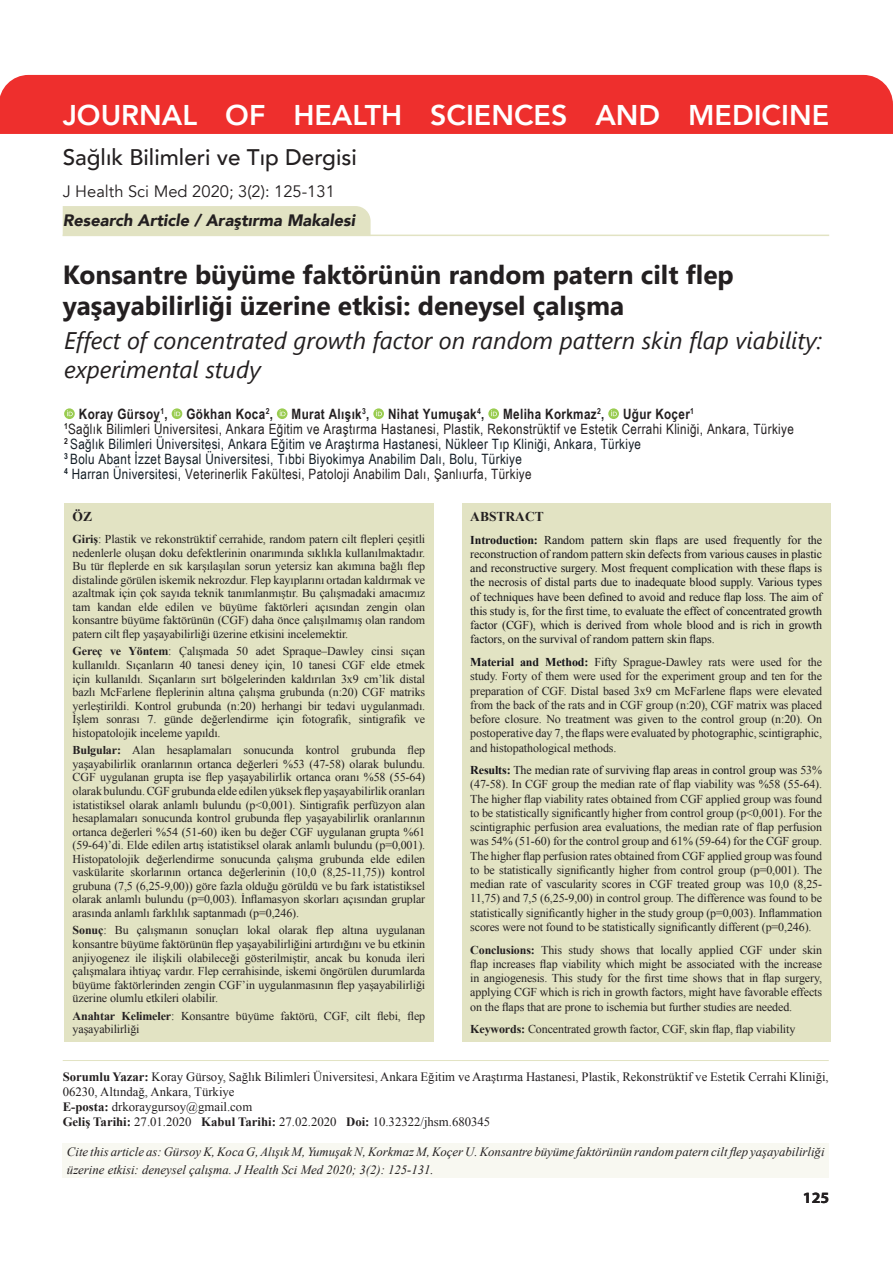
<style>
.page{position:relative;width:893px;height:1263px;background:#fff}
.page>*{position:absolute;margin:0;border:0;box-sizing:border-box;transform-origin:0 0}
.t1{font:800 28.5px "Avenir";color:#fff}
.t2{font:700 26.25px/31.5px "Segoe UI";color:#231f20}
.t3{font:italic 24px/28.8px "Segoe UI";color:#231f20}
.t4{font:500 22.5px "Avenir";color:#231f20}
.t5{font:italic 900 16.5px "Avenir";color:#231f20}
.t6{font:16.5px "Avenir";color:#231f20}
.t7{font:700 15.75px "Branding Sans";color:#231f20}
.t8{font:14.25px/15px "Arial Narrow";letter-spacing:.025em;color:#131d25}
.t9{font:700 14.25px "Arial Narrow";letter-spacing:.025em;color:#231f20}
.t10{font:700 13.5px "Times New Roman";color:#231f20}
.t11{font:12.75px/15.3px "Times New Roman";color:#231f20}
.t12{font:italic 12.75px/17.2px "Times New Roman";color:#231f20}
.t13{font:12px/13.5px "Times New Roman";letter-spacing:-.01em;color:#231f20;text-align:justify}
.t14{font:12px/14.2px "Times New Roman";letter-spacing:-.01em;color:#151318;text-align:justify}
.s1{font-weight:700;color:#231f20}
.s2{color:#231f20}
.s3{font-weight:700}
.s4{font-weight:700;color:#151318}
.s5{color:#151318}
</style>
<div class="page">
<svg style="left:64px;top:408px;width:11px;height:11px"></svg>
<svg style="left:67px;top:410px;width:6px;height:6px"></svg>
<svg style="left:172px;top:408px;width:10px;height:11px"></svg>
<svg style="left:174px;top:410px;width:6px;height:6px"></svg>
<svg style="left:277px;top:408px;width:10px;height:11px"></svg>
<svg style="left:280px;top:410px;width:5px;height:6px"></svg>
<svg style="left:373px;top:408px;width:11px;height:11px"></svg>
<svg style="left:376px;top:410px;width:6px;height:6px"></svg>
<svg style="left:488px;top:408px;width:11px;height:11px"></svg>
<svg style="left:491px;top:410px;width:6px;height:6px"></svg>
<svg style="left:608px;top:408px;width:11px;height:11px"></svg>
<svg style="left:611px;top:410px;width:6px;height:6px"></svg>
<div style="left:462px;top:503px;width:369px;height:539px;background:#e2e3c3"></div>
<div style="left:64px;top:503px;width:370px;height:539px;background:#e2e3c3"></div>
<hr style="left:63px;top:1060px;width:766px;height:1px;background:#e2e3c3">
<div style="left:63px;top:1143px;width:766px;height:35px;background:#f8f8f1"></div>
<div style="left:0;top:75px;width:893px;height:59px;background:#ee2f2d"></div>
<hr style="left:63px;top:235px;width:766px;height:1px;background:#e2e3c3">
<div style="left:63px;top:206px;width:308px;height:29px;background:#e2e3c3"></div>
<h1 class="t1" style="left:63px;top:93px;width:768px">JOURNAL OF HEALTH SCIENCES AND MEDICINE</h1>
<h3 class="t4" style="left:63px;top:137px;width:296px">Sağlık Bilimleri ve Tıp Dergisi</h3>
<h3 class="t6" style="left:63px;top:181px;width:274px">J Health Sci Med 2020; 3(2): 125-131</h3>
<h3 class="t5" style="left:63px;top:207px;width:294px">Research Article / Araştırma Makalesi</h3>
<h2 class="t2" style="left:63px;top:257px;width:673px">Konsantre büyüme faktörünün random patern cilt flep yaşayabilirliği üzerine etkisi: deneysel çalışma</h2>
<h3 class="t3" style="left:64px;top:325px;width:759px">Effect of concentrated growth factor on random pattern skin flap viability: experimental study</h3>
<p class="t9" style="left:79px;top:403px;width:90px">Koray Gürsoy<sup>1</sup>,</p>
<p class="t9" style="left:186px;top:403px;width:88px">Gökhan Koca<sup>2</sup>,</p>
<p class="t9" style="left:292px;top:403px;width:79px">Murat Alışık<sup>3</sup>,</p>
<p class="t9" style="left:388px;top:403px;width:98px">Nihat Yumuşak<sup>4</sup>,</p>
<p class="t9" style="left:503px;top:403px;width:103px">Meliha Korkmaz<sup>2</sup>,</p>
<p class="t8" style="left:64px;top:406px;width:731px;text-indent:559px"><span class="s1">Uğur Koçer</span><sup>1<br>1</sup><span class="s2">Sağlık Bilimleri Üniversitesi, Ankara Eğitim ve Araştırma Hastanesi, Plastik, Rekonstrüktif ve Estetik Cerrahi Kliniği, Ankara, Türkiye </span><sup>2</sup> Sağlık Bilimleri Üniversitesi, Ankara Eğitim ve Araştırma Hastanesi, Nükleer Tıp Kliniği, Ankara, Türkiye<br><sup>3</sup> Bolu Abant İzzet Baysal Üniversitesi, Tıbbi Biyokimya Anabilim Dalı, Bolu, Türkiye<br><sup>4</sup> Harran Üniversitesi, <span class="s2">Veterinerlik Fakültesi, Patoloji Anabilim Dalı, Şanlıurfa, Türkiye</span></p>
<p class="t10" style="left:470px;top:507px;width:75px">ABSTRACT</p>
<p class="t14" style="left:470px;top:532px;width:353px"><span class="s3">Introduction:</span> Random pattern skin flaps are used frequently for the reconstruction of random <span class="s2">pattern</span> skin defects from various causes in plastic and reconstructive surgery. Most frequent complication with these flaps is the necrosis of distal parts due to inadequate blood supply. Various types of techniques have been defined to avoid and reduce flap loss. The aim of this study is, for the first time, to evaluate the effect of concentrated growth factor (CGF), which is derived from whole blood and is rich in growth factors, on the survival of random pattern skin flaps.</p>
<p class="t13" style="left:470px;top:655px;width:353px;line-height:14.2px"><span class="s4">Material and Method:</span> <span class="s5">Fifty</span> Sprague-Dawley rats were used for the study. Forty of them were used for the experiment group and ten for the preparation of CGF. Distal based 3x9 cm McFarlene flaps were elevated from the back of the rats and in CGF group (n:20), CGF matrix was placed before closure. No treatment was given to the control group (n:20). On postoperative day 7, the flaps were evaluated by photographic, scintigraphic, and histopathological methods.</p>
<p class="t13" style="left:470px;top:763px;width:353px;line-height:14.2px"><span class="s4">Results:</span> <span class="s5">The median rate of surviving flap areas in control group was</span> 53% (47-58). In CGF group the median rate of flap viability was %58 (55-64).<br>The higher flap viability rates obtained from CGF applied group was found to be statistically significantly higher from control group (p&lt;0,001). For the scintigraphic perfusion area evaluations, the median rate of flap perfusion was 54% (51-60) for the control group and 61% (59-64) for the CGF group.<br>The higher flap perfusion rates obtained from CGF applied group was found to be statistically significantly higher from control group (p=0,001). The median rate of vascularity scores in CGF treated group was 10,0 (8,25- 11,75) and 7,5 (6,25-9,00) in control group. The difference was found to be statistically significantly higher in the study group (p=0,003). Inflammation scores were not found to be statistically significantly different (p=0,246).</p>
<p class="t13" style="left:470px;top:942px;width:353px;line-height:14.2px"><span class="s3">Conclusions:</span> This study shows that locally applied CGF under skin flap increases flap viability which might be associated with the increase in angiogenesis. This study for the first time shows that in flap surgery, applying CGF which is rich in growth factors, might have favorable effects on the flaps that are prone to ischemia but further studies are needed.</p>
<p class="t13" style="left:470px;top:1022px;width:327px"><span class="s3">Keywords:</span> Concentrated growth factor, CGF, skin flap, flap viability</p>
<p class="t10" style="left:73px;top:507px;width:21px">ÖZ</p>
<p class="t13" style="left:73px;top:532px;width:354px"><span class="s3">Giriş</span>: Plastik ve rekonstrüktif cerrahide, random patern cilt flepleri çeşitli nedenlerle oluşan doku defektlerinin onarımında sıklıkla kullanılmaktadır.<br>Bu tür fleplerde en sık karşılaşılan sorun yetersiz kan akımına bağlı flep distalinde görülen iskemik nekrozdur. Flep kayıplarını ortadan kaldırmak ve azaltmak için çok sayıda teknik tanımlanmıştır. Bu çalışmadaki amacımız tam kandan elde edilen ve büyüme faktörleri açısından zengin olan konsantre büyüme faktörünün (CGF) daha önce çalışılmamış olan random patern cilt flep yaşayabilirliği üzerine etkisini incelemektir.</p>
<p class="t13" style="left:73px;top:644px;width:354px"><span class="s3">Gereç ve Yöntem</span>: Çalışmada 50 adet Spraque–Dawley cinsi sıçan kullanıldı. Sıçanların 40 tanesi deney için, 10 tanesi CGF elde etmek için kullanıldı. Sıçanların sırt bölgelerinden kaldırılan 3x9 cm’lik distal bazlı McFarlene fleplerinin altına çalışma grubunda (n:20) CGF matriks yerleştirildi. Kontrol grubunda (n:20) herhangi bir tedavi uygulanmadı.<br>İşlem sonrası 7. günde değerlendirme için fotografik, sintigrafik ve histopatolojik inceleme yapıldı.</p>
<p class="t13" style="left:73px;top:743px;width:354px"><span class="s3">Bulgular:</span> Alan hesaplamaları sonucunda kontrol grubunda flep yaşayabilirlik oranlarının ortanca değerleri %53 (47-58) olarak bulundu.<br>CGF uygulanan grupta ise flep yaşayabilirlik ortanca oranı %58 (55-64) olarak bulundu. CGF grubunda elde edilen yüksek flep yaşayabilirlik oranları istatistiksel olarak anlamlı bulundu (p&lt;0,001). Sintigrafik perfüzyon alan hesaplamaları sonucunda kontrol grubunda flep yaşayabilirlik oranlarının ortanca değerleri %54 (51-60) iken bu değer CGF uygulanan grupta %61 (59-64)’di. Elde edilen artış istatistiksel olarak anlamlı bulundu (p=0,001).<br>Histopatolojik değerlendirme sonucunda çalışma grubunda elde edilen vaskülarite skorlarının ortanca değerlerinin (10,0 (8,25-11,75)) kontrol grubuna (7,5 (6,25-9,00)) göre fazla olduğu görüldü ve bu fark istatistiksel olarak anlamlı bulundu (p=0,003). İnflamasyon skorları açısından gruplar arasında anlamlı farklılık saptanmadı (p=0,246).</p>
<p class="t13" style="left:73px;top:923px;width:354px"><span class="s3">Sonuç</span>: Bu çalışmanın sonuçları lokal olarak flep altına uygulanan konsantre büyüme faktörünün flep yaşayabilirliğini artırdığını ve bu etkinin anjiyogenez ile ilişkili olabileceği gösterilmiştir, ancak bu konuda ileri çalışmalara ihtiyaç vardır. Flep cerrahisinde, iskemi öngörülen durumlarda büyüme faktörlerinden zengin CGF’in uygulanmasının flep yaşayabilirliği üzerine olumlu etkileri olabilir.</p>
<p class="t13" style="left:73px;top:1009px;width:354px"><span class="s3">Anahtar Kelimeler</span>: Konsantre büyüme faktörü, CGF, cilt flebi, flep yaşayabilirliği</p>
<p class="t11" style="left:63px;top:1068px;width:768px"><span class="s3">Sorumlu Yazar:</span> Koray Gürsoy, Sağlık Bilimleri Üniversitesi, Ankara Eğitim ve Araştırma Hastanesi, Plastik, Rekonstrüktif ve Estetik Cerrahi Kliniği, 06230, Altındağ, Ankara, Türkiye<br><span class="s3">E-posta:</span> drkoraygursoy@gmail.com<br><span class="s3">Geliş Tarihi:</span> 27.01.2020 <span class="s3">Kabul Tarihi:</span> 27.02.2020 <span class="s3">Doi:</span> 10.32322/jhsm.680345</p>
<p class="t12" style="left:67px;top:1143px;width:759px">Cite this article as: Gürsoy K, Koca G, Alışık M, Yumuşak N, Korkmaz M, Koçer U. Konsantre büyüme faktörünün random patern cilt flep yaşayabilirliği üzerine etkisi: deneysel çalışma. J Health Sci Med 2020; 3(2): 125-131.</p>
<h3 class="t7" style="left:803px;top:1189px;width:28px">125</h3>
</div>
